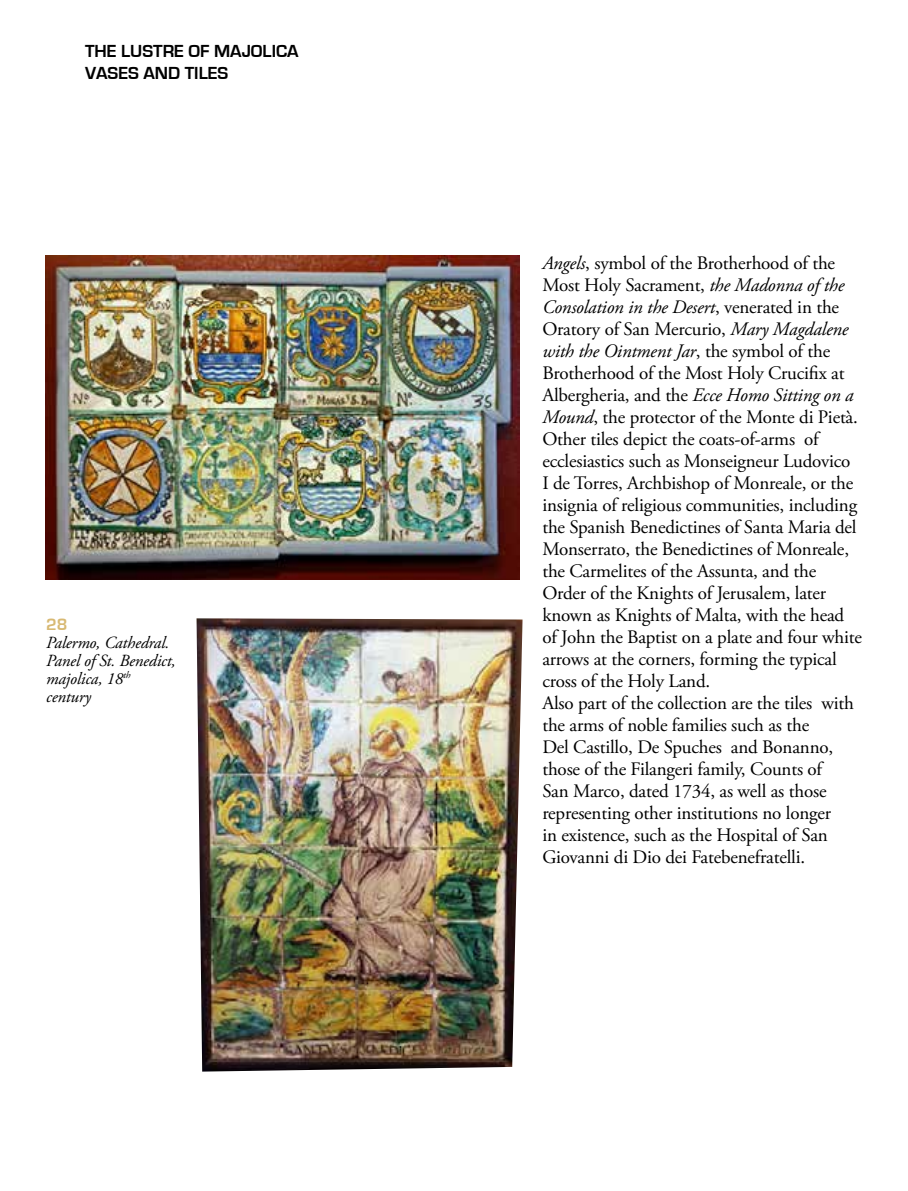
<style>
.page{position:relative;width:908px;height:1191px;background:#fff}
.page>*{position:absolute;margin:0;border:0;box-sizing:border-box;transform-origin:0 0}
.t1{font:19px/22px "Adobe Garamond Pro";letter-spacing:-.01em;color:#000}
.t2{font:700 18px/21.6px "Eurostile";color:#000}
.t3{font:italic 17px/18px "Adobe Garamond Pro";letter-spacing:-.01em;color:#000}
.t4{font:700 17px "Eurostile";color:#d8b973}
.s1{font-style:italic}
</style>
<div class="page">
<img style="left:196px;top:618px;width:326px;height:453px">
<img style="left:45px;top:255px;width:474px;height:324px">
<p class="t2" style="left:85px;top:41px;width:215px">THE LUSTRE OF MAJOLICA<br>VASES AND TILES</p>
<p class="t4" style="left:46px;top:615px;width:23px">28</p>
<p class="t3" style="left:46px;top:634px;width:131px">Palermo, Cathedral.<br>Panel of St. Benedict, majolica, 18<sup>th </sup>century</p>
<p class="t1" style="left:542px;top:253px;width:321px"><span class="s1">Angels</span>, symbol of the Brotherhood of the Most Holy Sacrament, <span class="s1">the Madonna of the Consolation in the Desert</span>, venerated in the Oratory of San Mercurio, <span class="s1">Mary Magdalene with the Ointment Jar</span>, the symbol of the Brotherhood of the Most Holy Crucifix at Albergheria, and the <span class="s1">Ecce Homo Sitting on a Mound</span>, the protector of the Monte di Pietà.<br>Other tiles depict the coats-of-arms of ecclesiastics such as Monseigneur Ludovico<br>I de Torres, Archbishop of Monreale, or the insignia of religious communities, including the Spanish Benedictines of Santa Maria del Monserrato, the Benedictines of Monreale, the Carmelites of the Assunta, and the Order of the Knights of Jerusalem, later known as Knights of Malta, with the head of John the Baptist on a plate and four white arrows at the corners, forming the typical cross of the Holy Land.<br>Also part of the collection are the tiles with the arms of noble families such as the<br>Del Castillo, De Spuches and Bonanno, those of the Filangeri family, Counts of<br>San Marco, dated 1734, as well as those representing other institutions no longer<br>in existence, such as the Hospital of San Giovanni di Dio dei Fatebenefratelli.</p>
</div>
